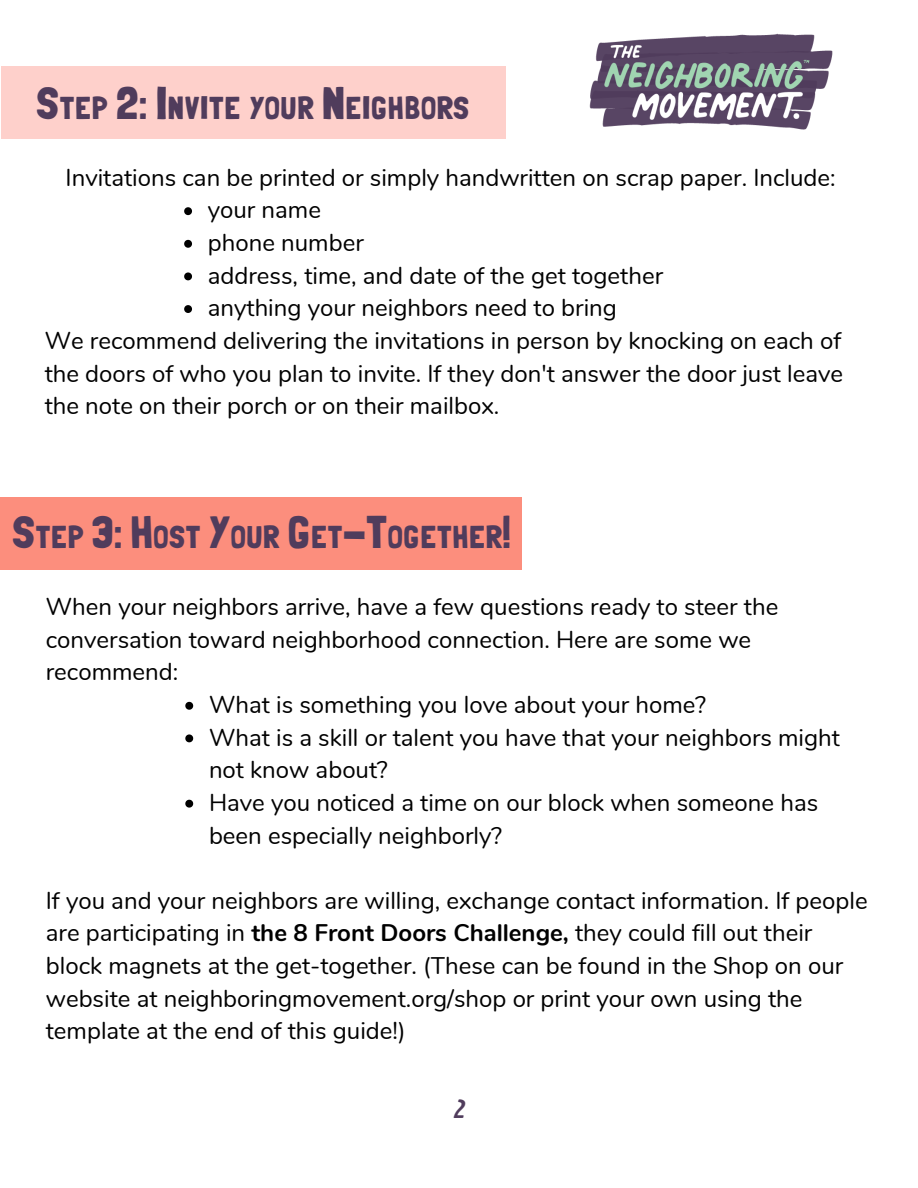
<style>
.page{position:relative;width:918px;height:1188px;background:#fff}
.page>*{position:absolute;margin:0;border:0;box-sizing:border-box;transform-origin:0 0}
.t1{font:45.75px "Folk solid";color:#503c5c}
.t2{font:italic 700 26.25px "Limes Sans";color:#503c5c}
.t3{font:24px/32.7px "Nunito";color:#000}
.s1{font-weight:700}
</style>
<div class="page">
<div style="left:1px;top:66px;width:504px;height:72px;background:#fed0cb"></div>
<svg style="left:184px;top:207px;width:8px;height:8px"></svg>
<svg style="left:184px;top:240px;width:8px;height:8px"></svg>
<svg style="left:184px;top:272px;width:8px;height:8px"></svg>
<svg style="left:184px;top:305px;width:8px;height:8px"></svg>
<img style="left:589px;top:33px;width:244px;height:97px">
<div style="left:1px;top:497px;width:521px;height:72px;background:#fc8e7d"></div>
<svg style="left:185px;top:702px;width:8px;height:8px"></svg>
<svg style="left:185px;top:734px;width:8px;height:8px"></svg>
<svg style="left:185px;top:800px;width:8px;height:8px"></svg>
<p class="t1" style="left:35px;top:86px;width:436px">Step 2: Invite your Neighbors</p>
<p class="t3" style="left:66px;top:162px;width:772px">Invitations can be printed or simply handwritten on scrap paper. Include:</p>
<p class="t3" style="left:208px;top:194px;width:115px">your name</p>
<p class="t3" style="left:208px;top:227px;width:157px">phone number</p>
<p class="t3" style="left:208px;top:259px;width:457px">address, time, and date of the get together</p>
<p class="t3" style="left:208px;top:292px;width:411px">anything your neighbors need to bring</p>
<p class="t3" style="left:45px;top:325px;width:800px;text-align:justify">We recommend delivering the invitations in person by knocking on each of the doors of who you plan to invite. If they don't answer the door just leave the note on their porch or on their mailbox.</p>
<p class="t1" style="left:11px;top:515px;width:501px">Step 3: Host Your Get-Together!</p>
<p class="t3" style="left:46px;top:591px;width:734px">When your neighbors arrive, have a few questions ready to steer the conversation toward neighborhood connection. Here are some we recommend:</p>
<p class="t3" style="left:209px;top:689px;width:499px">What is something you love about your home?</p>
<p class="t3" style="left:209px;top:721px;width:633px">What is a skill or talent you have that your neighbors might not know about?</p>
<p class="t3" style="left:209px;top:787px;width:611px">Have you noticed a time on our block when someone has been especially neighborly?</p>
<p class="t3" style="left:46px;top:885px;width:823px">If you and your neighbors are willing, exchange contact information. If people are participating in <span class="s1">the 8 Front Doors Challenge,</span> they could fill out their block magnets at the get-together. (These can be found in the Shop on our website at neighboringmovement.org/shop or print your own using the template at the end of this guide!)</p>
<p class="t2" style="left:454px;top:1095px;width:12px">2</p>
</div>
